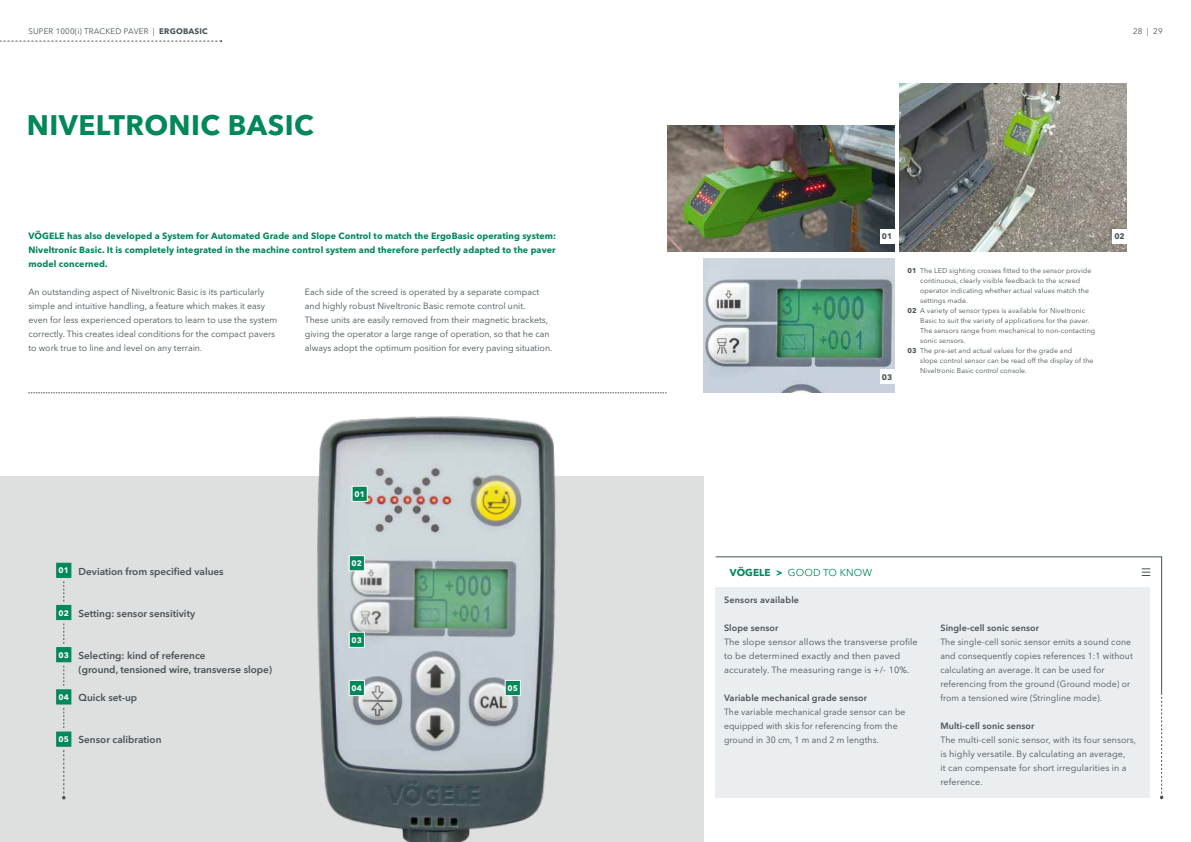
<style>
.page{position:relative;width:1191px;height:842px;background:#fff}
.page>*{position:absolute;margin:0;border:0;box-sizing:border-box;transform-origin:0 0}
.t1{font:700 28px "Avenir Next LT Pro";letter-spacing:.015em;color:#008858}
.t2{font:600 10px/14px "Avenir Next LT Pro";color:#455256}
.t3{font:10px "Avenir Next LT Pro";letter-spacing:.01em;color:#008858}
.t4{font:9px/14px "Avenir Next LT Pro";color:#455256}
.t5{font:9px/14px "Avenir Next LT Pro";color:#455256;scale:.96 1}
.t6{font:700 9px/14px "Avenir Next LT Pro";letter-spacing:.01em;color:#008858;text-align:justify}
.t7{font:600 9px "Avenir Next LT Pro";letter-spacing:.01em;color:#455256}
.t8{font:8px "Avenir Next LT Pro";letter-spacing:.02em;color:#455256}
.t9{font:700 8px "Avenir Next LT Pro";color:#fff}
.t10{font:700 8px "Avenir Next LT Pro";color:#455256}
.t11{font:7px "Avenir Next LT Pro";letter-spacing:.01em;color:#455256}
.s1{font-weight:700}
</style>
<div class="page">
<div style="left:0;top:477px;width:703px;height:365px;background:#dedfdf"></div>
<div style="left:715px;top:587px;width:435px;height:211px;background:#ebeef0"></div>
<svg style="left:715px;top:556px;width:447px;height:137px"></svg>
<svg style="left:1159px;top:693px;width:4px;height:106px"></svg>
<svg style="left:1141px;top:569px;width:9px;height:7px"></svg>
<img style="left:703px;top:258px;width:191px;height:134px">
<div style="left:880px;top:370px;width:14px;height:14px;background:#fff"></div>
<img style="left:309px;top:416px;width:258px;height:426px">
<svg style="left:28px;top:393px;width:638px;height:1px"></svg>
<svg style="left:351px;top:485px;width:17px;height:17px"></svg>
<svg style="left:348px;top:555px;width:17px;height:17px"></svg>
<svg style="left:348px;top:679px;width:17px;height:17px"></svg>
<svg style="left:504px;top:679px;width:17px;height:17px"></svg>
<svg style="left:348px;top:631px;width:17px;height:17px"></svg>
<svg style="left:64px;top:623px;width:1px;height:21px"></svg>
<svg style="left:64px;top:666px;width:1px;height:20px"></svg>
<svg style="left:64px;top:581px;width:1px;height:20px"></svg>
<div style="left:56px;top:563px;width:15px;height:15px;background:#008858;border:1px solid #008858"></div>
<div style="left:56px;top:605px;width:15px;height:15px;background:#008858;border:1px solid #008858"></div>
<div style="left:56px;top:647px;width:15px;height:15px;background:#008858;border:1px solid #008858"></div>
<div style="left:56px;top:689px;width:15px;height:15px;background:#008858;border:1px solid #008858"></div>
<svg style="left:62px;top:750px;width:4px;height:49px"></svg>
<svg style="left:64px;top:708px;width:1px;height:20px"></svg>
<div style="left:56px;top:731px;width:15px;height:16px;background:#008858;border:1px solid #008858"></div>
<img style="left:899px;top:84px;width:227px;height:168px">
<div style="left:1112px;top:229px;width:14px;height:14px;background:#fff"></div>
<img style="left:667px;top:126px;width:227px;height:126px">
<div style="left:880px;top:229px;width:14px;height:14px;background:#fff"></div>
<svg style="left:0;top:40px;width:222px;height:2px"></svg>
<p class="t8" style="left:28px;top:27px;width:181px">SUPER 1000(i) TRACKED PAVER | <span class="s1">ERGOBASIC</span></p>
<p class="t8" style="left:1133px;top:27px;width:31px">28 | 29</p>
<h1 class="t1" style="left:27px;top:108px;width:288px">NIVELTRONIC BASIC</h1>
<p class="t6" style="left:28px;top:229px;width:529px">VÖGELE has also developed a System for Automated Grade and Slope Control to match the ErgoBasic operating system:<br>Niveltronic Basic. It is completely integrated in the machine control system and therefore perfectly adapted to the paver model concerned.</p>
<p class="t4" style="left:28px;top:285px;width:250px">An outstanding aspect of Niveltronic Basic is its particularly simple and intuitive handling, a feature which makes it easy even for less experienced operators to learn to use the system correctly. This creates ideal conditions for the compact pavers to work true to line and level on any terrain.</p>
<p class="t4" style="left:305px;top:285px;width:249px">Each side of the screed is operated by a separate compact and highly robust Niveltronic Basic remote control unit.<br>These units are easily removed from their magnetic brackets, giving the operator a large range of operation, so that he can always adopt the optimum position for every paving situation.</p>
<p class="t9" style="left:59px;top:566px;width:12px">01</p>
<p class="t9" style="left:59px;top:608px;width:12px">02</p>
<p class="t9" style="left:59px;top:650px;width:12px">03</p>
<p class="t9" style="left:59px;top:692px;width:12px">04</p>
<p class="t9" style="left:59px;top:734px;width:12px">05</p>
<p class="t2" style="left:78px;top:564px;width:147px">Deviation from specified values</p>
<p class="t2" style="left:78px;top:606px;width:118px">Setting: sensor sensitivity</p>
<p class="t2" style="left:78px;top:648px;width:195px">Selecting: kind of reference<br>(ground, tensioned wire, transverse slope)</p>
<p class="t2" style="left:78px;top:690px;width:60px">Quick set-up</p>
<p class="t2" style="left:78px;top:732px;width:84px">Sensor calibration</p>
<p class="t9" style="left:354px;top:489px;width:12px">01</p>
<p class="t9" style="left:352px;top:558px;width:12px">02</p>
<p class="t9" style="left:352px;top:635px;width:12px">03</p>
<p class="t9" style="left:352px;top:683px;width:12px">04</p>
<p class="t9" style="left:507px;top:683px;width:12px">05</p>
<p class="t10" style="left:882px;top:231px;width:12px">01</p>
<p class="t10" style="left:1114px;top:231px;width:12px">02</p>
<p class="t10" style="left:882px;top:372px;width:12px">03</p>
<p class="t11" style="left:907px;top:267px;width:185px"><span class="s1">01</span> The LED sighting crosses fitted to the sensor provide</p>
<p class="t11" style="left:920px;top:277px;width:161px">continuous, clearly visible feedback to the screed</p>
<p class="t11" style="left:920px;top:287px;width:170px">operator indicating whether actual values match the</p>
<p class="t11" style="left:920px;top:297px;width:49px">settings made.</p>
<p class="t11" style="left:907px;top:307px;width:179px"><span class="s1">02</span> A variety of sensor types is available for Niveltronic</p>
<p class="t11" style="left:920px;top:317px;width:171px">Basic to suit the variety of applications for the paver.</p>
<p class="t11" style="left:920px;top:327px;width:176px">The sensors range from mechanical to non-contacting</p>
<p class="t11" style="left:920px;top:337px;width:47px">sonic sensors.</p>
<p class="t11" style="left:907px;top:347px;width:166px"><span class="s1">03</span> The pre-set and actual values for the grade and</p>
<p class="t11" style="left:920px;top:357px;width:175px">slope control sensor can be read off the display of the</p>
<p class="t11" style="left:920px;top:367px;width:108px">Niveltronic Basic control console.</p>
<p class="t3" style="left:730px;top:567px;width:144px"><span class="s1">VÖGELE &gt;</span> GOOD TO KNOW</p>
<p class="t7" style="left:724px;top:594px;width:77px">Sensors available</p>
<p class="t7" style="left:724px;top:622px;width:56px">Slope sensor</p>
<p class="t4" style="left:724px;top:635px;width:195px">The slope sensor allows the transverse profile to be determined exactly and then paved accurately. The measuring range is +/- 10%.</p>
<p class="t7" style="left:724px;top:692px;width:144px">Variable mechanical grade sensor</p>
<p class="t5" style="left:724px;top:705px;width:191px">The variable mechanical grade sensor can be equipped with skis for referencing from the ground in 30 cm, 1 m and 2 m lengths.</p>
<p class="t7" style="left:940px;top:622px;width:100px">Single-cell sonic sensor</p>
<p class="t5" style="left:940px;top:635px;width:202px">The single-cell sonic sensor emits a sound cone and consequently copies references 1:1 without calculating an average. It can be used for referencing from the ground (Ground mode) or from a tensioned wire (Stringline mode).</p>
<p class="t7" style="left:940px;top:720px;width:95px">Multi-cell sonic sensor</p>
<p class="t4" style="left:940px;top:733px;width:197px">The multi-cell sonic sensor, with its four sensors, is highly versatile. By calculating an average,<br>it can compensate for short irregularities in a reference.</p>
</div>
